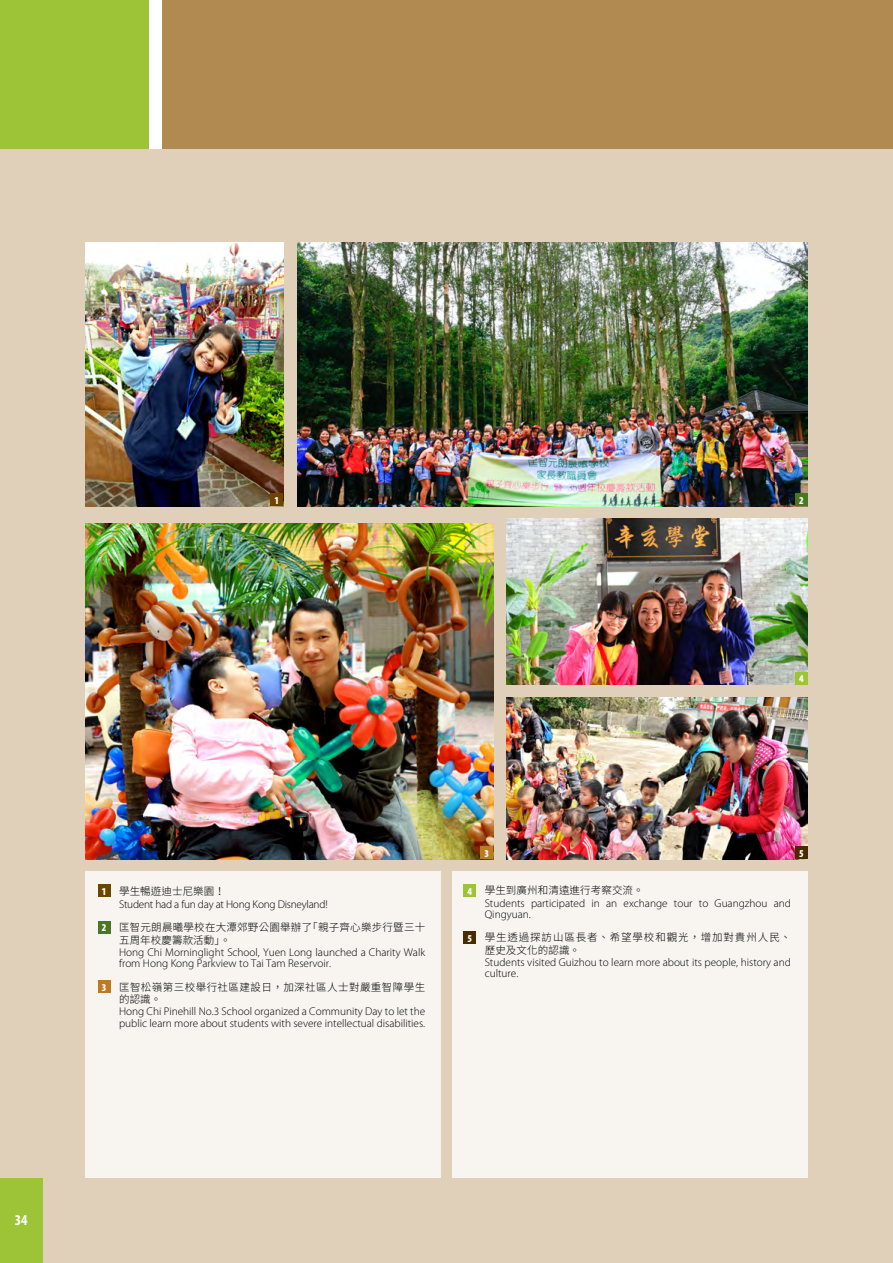
<style>
.page{position:relative;width:893px;height:1263px;background:#fff}
.page>*{position:absolute;margin:0;border:0;box-sizing:border-box;transform-origin:0 0}
.t1{font:700 condensed 15px "Myriad Pro";color:#fff}
.t2{font:300 11.25px/11.2px "Myriad Pro";color:#000}
.t3{font:300 11.25px "Myriad Pro";letter-spacing:-.02em;color:#000}
.t4{font:300 10.5px/12.5px "Noto Sans CJ Ktc";letter-spacing:.025em;color:#000}
.t5{font:300 10.5px/12.5px "Noto Sans CJ Ktc";letter-spacing:.085em;color:#000}
.t6{font:300 10.5px/12.5px "Noto Sans CJ Ktc";letter-spacing:.045em;color:#000}
.t7{font:900 condensed 10.5px "Myriad Pro";color:#fff}
.s1{font-family:"Myriad Pro";font-weight:900;font-stretch:condensed;color:#fff}
</style>
<div class="page">
<div style="left:0;top:149px;width:893px;height:1114px;background:#e0d0b9"></div>
<div style="left:85px;top:872px;width:355px;height:306px;background:#f8f5f1"></div>
<div style="left:452px;top:872px;width:355px;height:306px;background:#f8f5f1"></div>
<div style="left:0;top:1178px;width:43px;height:85px;background:#9dc436"></div>
<div style="left:162px;top:0;width:731px;height:149px;background:#b18a51"></div>
<div style="left:0;top:0;width:149px;height:149px;background:#9dc436"></div>
<img style="left:85px;top:242px;width:198px;height:264px">
<img style="left:506px;top:519px;width:302px;height:166px">
<img style="left:506px;top:697px;width:302px;height:162px">
<img style="left:298px;top:242px;width:510px;height:264px">
<img style="left:85px;top:523px;width:408px;height:336px">
<div style="left:98px;top:884px;width:13px;height:13px;background:#6c4501"></div>
<div style="left:270px;top:493px;width:13px;height:13px;background:#6c4501"></div>
<div style="left:98px;top:921px;width:13px;height:12px;background:#4c7620"></div>
<div style="left:795px;top:493px;width:13px;height:13px;background:#4c7620"></div>
<div style="left:795px;top:672px;width:13px;height:13px;background:#9dc436"></div>
<div style="left:463px;top:931px;width:13px;height:13px;background:#492b00"></div>
<div style="left:795px;top:846px;width:13px;height:13px;background:#492b00"></div>
<div style="left:480px;top:846px;width:13px;height:13px;background:#bb7b22"></div>
<div style="left:463px;top:884px;width:13px;height:13px;background:#9dc436"></div>
<div style="left:98px;top:980px;width:13px;height:13px;background:#bb7b22"></div>
<p class="t7" style="left:275px;top:494px;width:6px">1</p>
<p class="t7" style="left:799px;top:494px;width:6px">2</p>
<p class="t7" style="left:799px;top:673px;width:6px">4</p>
<p class="t7" style="left:102px;top:885px;width:6px">1</p>
<p class="t7" style="left:102px;top:921px;width:6px">2</p>
<p class="t4" style="left:119px;top:885px;width:107px">學生暢遊迪士尼樂園！</p>
<p class="t3" style="left:119px;top:898px;width:210px">Student had a fun day at Hong Kong Disneyland!</p>
<p class="t4" style="left:119px;top:921px;width:308px">匡智元朗晨曦學校在大潭郊野公園舉辦了｢親子齊心樂步行暨三十五周年校慶籌款活動｣。</p>
<p class="t2" style="left:119px;top:947px;width:308px">Hong Chi Morninglight School, Yuen Long launched a Charity Walk from Hong Kong Parkview to Tai Tam Reservoir.</p>
<p class="t7" style="left:485px;top:847px;width:6px">3</p>
<p class="t7" style="left:799px;top:847px;width:6px">5</p>
<p class="t4" style="left:468px;top:884px;width:178px"><span class="s1">4</span> 學生到廣州和清遠進行考察交流。</p>
<p class="t2" style="left:485px;top:898px;width:308px">Students participated in an exchange tour to Guangzhou and<br>Qingyuan.</p>
<p class="t7" style="left:468px;top:932px;width:6px">5</p>
<p class="t5" style="left:485px;top:931px;width:308px">學生透過探訪山區長者、希望學校和觀光，增加對貴州人民、歷史及文化的認識。</p>
<p class="t2" style="left:485px;top:956px;width:308px">Students visited Guizhou to learn more about its people, history and culture.</p>
<p class="t7" style="left:102px;top:981px;width:6px">3</p>
<p class="t6" style="left:119px;top:981px;width:308px">匡智松嶺第三校舉行社區建設日，加深社區人士對嚴重智障學生的認識。</p>
<p class="t2" style="left:119px;top:1006px;width:308px">Hong Chi Pinehill No.3 School organized a Community Day to let the public learn more about students with severe intellectual disabilities.</p>
<h1 class="t1" style="left:15px;top:1211px;width:14px">34</h1>
</div>
